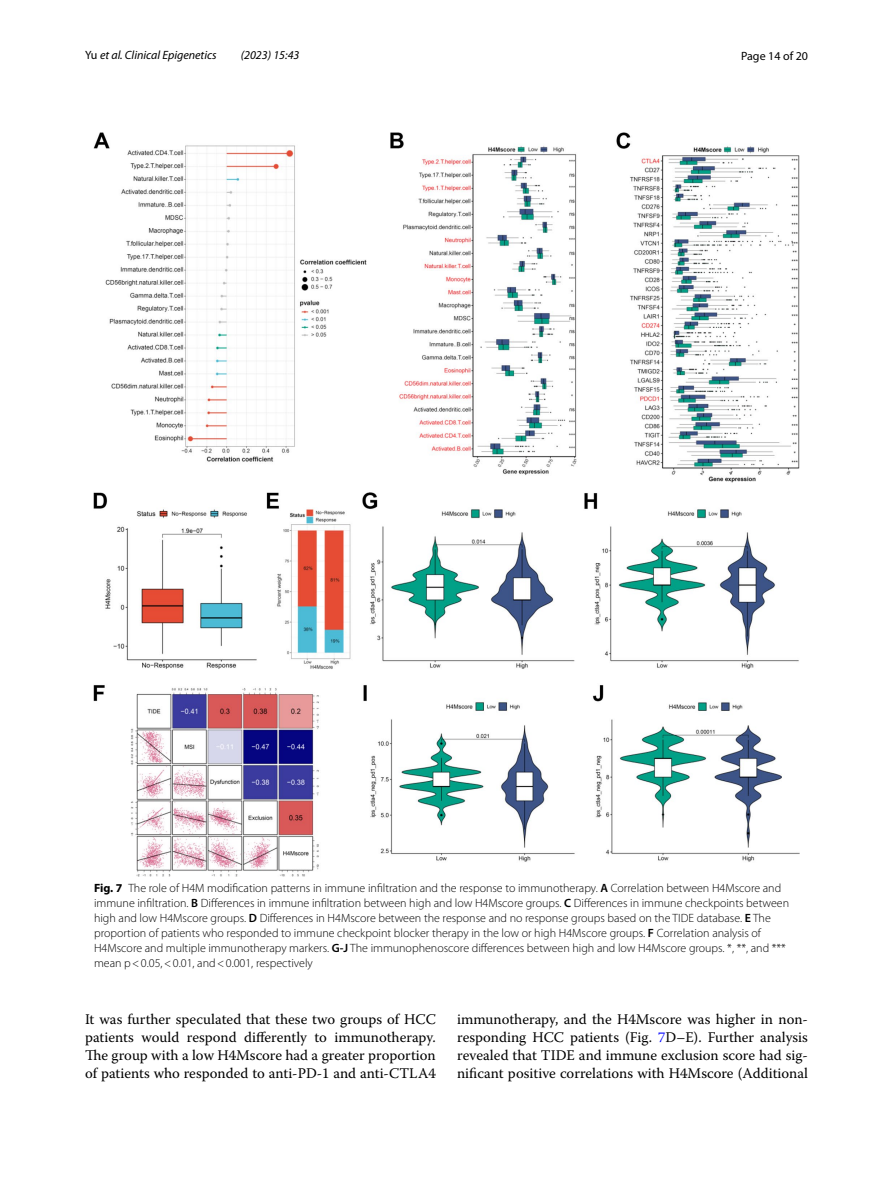
<style>
.page{position:relative;width:893px;height:1187px;background:#fff}
.page>*{position:absolute;margin:0;border:0;box-sizing:border-box;transform-origin:0 0}
.t1{font:14.7px/18px "Warnock Pro";color:#000;text-align:justify}
.t2{font:300 12px/15px "Myriad Pro";color:#000}
.t3{font:italic 12px "Myriad Pro";color:#000}
.t4{font:12px "Myriad Pro";color:#000}
.s1{font-style:normal}
.s2{font-weight:700}
.s3{font-weight:600}
.s4{color:#00f}
</style>
<div class="page">
<img style="left:93px;top:133px;width:707px;height:743px">
<p class="t3" style="left:85px;top:48px;width:133px"><span class="s1">Yu</span> et al. Clinical Epigenetics</p>
<p class="t3" style="left:241px;top:48px;width:60px">(2023) 15:43</p>
<p class="t4" style="left:741px;top:48px;width:68px">Page 14 of 20</p>
<p class="t2" style="left:94px;top:880px;width:697px"><span class="s2">Fig. 7</span> The role of H4M modification patterns in immune infiltration and the response to immunotherapy. <span class="s3">A</span> Correlation between H4Mscore and immune infiltration. <span class="s3">B</span> Differences in immune infiltration between high and low H4Mscore groups. <span class="s3">C</span> Differences in immune checkpoints between high and low H4Mscore groups. <span class="s3">D</span> Differences in H4Mscore between the response and no response groups based on the TIDE database. <span class="s3">E</span> The proportion of patients who responded to immune checkpoint blocker therapy in the low or high H4Mscore groups. <span class="s3">F</span> Correlation analysis of H4Mscore and multiple immunotherapy markers. <span class="s3">G-J</span> The immunophenoscore differences between high and low H4Mscore groups. *, **, and *** mean p&lt;0.05,&lt;0.01, and&lt;0.001, respectively</p>
<p class="t1" style="left:85px;top:1010px;width:352px">It was further speculated that these two groups of HCC patients would respond differently to immunotherapy.<br>The group with a low H4Mscore had a greater proportion of patients who responded to anti-PD-1 and anti-CTLA4</p>
<p class="t1" style="left:457px;top:1010px;width:352px">immunotherapy, and the H4Mscore was higher in non&shy;responding HCC patients (Fig. <span class="s4">7</span>D–E). Further analysis revealed that TIDE and immune exclusion score had sig&shy;nificant positive correlations with H4Mscore (Additional</p>
</div>
